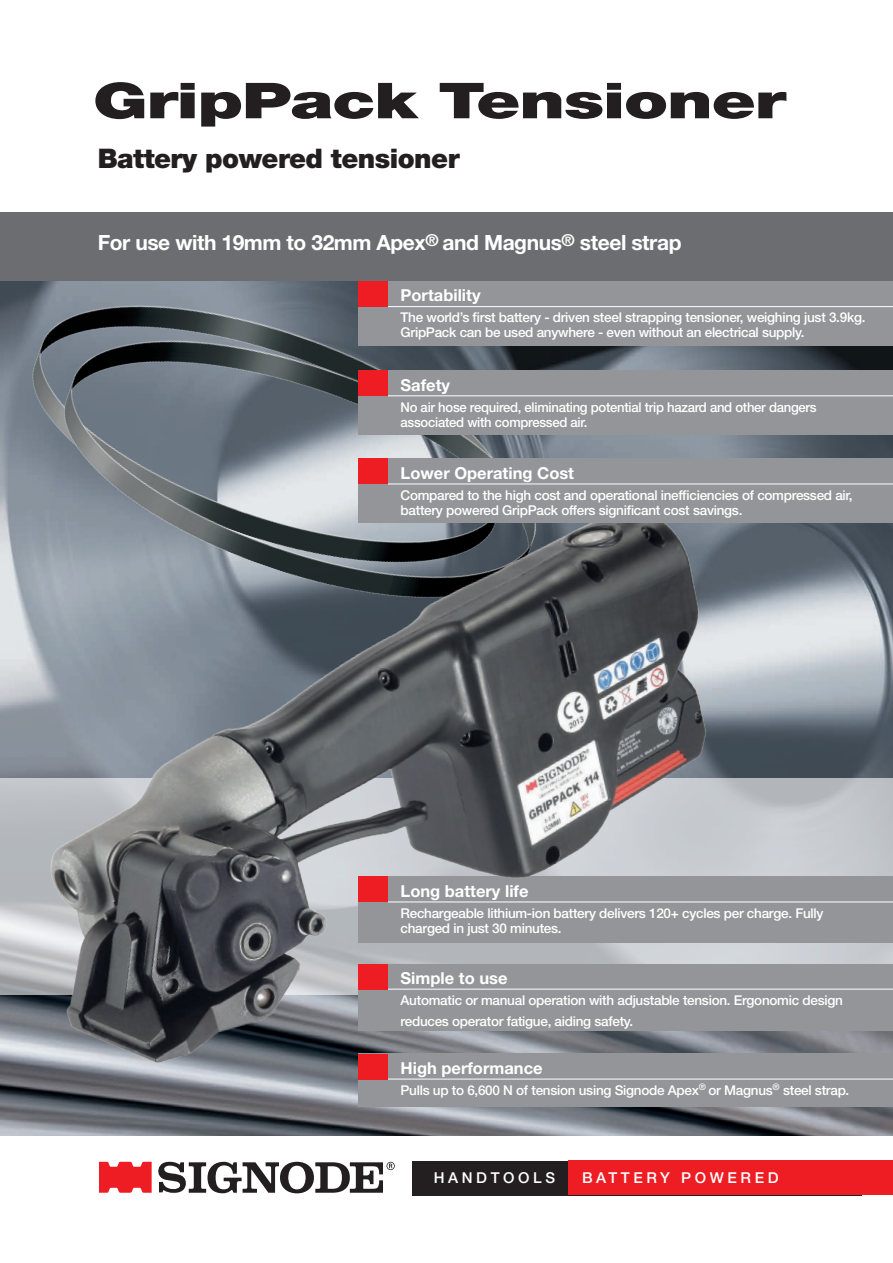
<style>
.page{position:relative;width:893px;height:1263px;background:#fff}
.page>*{position:absolute;margin:0;border:0;box-sizing:border-box;transform-origin:0 0}
.t1{font:900 49.5px "Helvetica Neue LT Std";letter-spacing:-.02em;color:#231f20;scale:1.43 1}
.t2{font:900 27px "Helvetica Neue LT Std";letter-spacing:-.02em;color:#231f20}
.t3{font:700 21px "Helvetica Neue";letter-spacing:-.02em;color:#fff}
.t4{font:700 16.5px "Helvetica Neue";color:#fff}
.t5{font:500 15px "Helvetica Neue LT Std";letter-spacing:.24em;color:#fff}
.t6{font:500 13.5px/15px "Helvetica Neue LT Std";letter-spacing:-.02em;color:#fff}
</style>
<div class="page">
<img style="left:0;top:345px;width:893px;height:790px">
<div style="left:0;top:778px;width:893px;height:217px;background:#c1c6ca"></div>
<div style="left:358px;top:876px;width:535px;height:67px;background:#939598"></div>
<hr style="left:388px;top:901px;width:505px;height:1px;background:#fff">
<div style="left:0;top:213px;width:893px;height:68px;background:#6c6d70"></div>
<img style="left:0;top:281px;width:358px;height:195px">
<img style="left:27px;top:286px;width:542px;height:190px">
<div style="left:358px;top:281px;width:535px;height:64px;background:#939598"></div>
<hr style="left:388px;top:306px;width:505px;height:1px;background:#fff">
<div style="left:358px;top:281px;width:30px;height:26px;background:#ee1d23"></div>
<div style="left:358px;top:370px;width:535px;height:65px;background:#939598"></div>
<hr style="left:388px;top:395px;width:505px;height:1px;background:#fff">
<div style="left:358px;top:370px;width:30px;height:26px;background:#ee1d23"></div>
<div style="left:358px;top:964px;width:535px;height:66px;background:#939598"></div>
<hr style="left:388px;top:989px;width:505px;height:1px;background:#fff">
<div style="left:358px;top:1053px;width:535px;height:54px;background:#939598"></div>
<hr style="left:388px;top:1079px;width:505px;height:1px;background:#fff">
<div style="left:412px;top:1161px;width:450px;height:34px;background:#231f20"></div>
<div style="left:569px;top:1161px;width:324px;height:34px;background:#ee1d23"></div>
<svg style="left:99px;top:1162px;width:53px;height:31px;background:#f0383d"></svg>
<svg style="left:158px;top:1161px;width:237px;height:32px"></svg>
<img style="left:0;top:476px;width:848px;height:658px">
<div style="left:358px;top:458px;width:535px;height:65px;background:#939598"></div>
<hr style="left:388px;top:484px;width:505px;height:1px;background:#fff">
<div style="left:358px;top:458px;width:30px;height:26px;background:#ee1d23"></div>
<h1 class="t1" style="left:93px;top:71px;width:486px">GripPack Tensioner</h1>
<h2 class="t2" style="left:98px;top:142px;width:363px">Battery powered tensioner</h2>
<h3 class="t3" style="left:98px;top:230px;width:585px">For use with 19mm to 32mm Apex<sup>®</sup> and Magnus<sup>®</sup> steel strap</h3>
<p class="t4" style="left:401px;top:285px;width:82px">Portability</p>
<p class="t6" style="left:401px;top:310px;width:466px">The world’s first battery - driven steel strapping tensioner, weighing just 3.9kg.<br>GripPack can be used anywhere - even without an electrical supply.</p>
<p class="t4" style="left:401px;top:375px;width:51px">Safety</p>
<p class="t6" style="left:401px;top:399px;width:418px">No air hose required, eliminating potential trip hazard and other dangers associated with compressed air.</p>
<p class="t4" style="left:401px;top:463px;width:175px">Lower Operating Cost</p>
<p class="t6" style="left:401px;top:487px;width:454px">Compared to the high cost and operational inefficiencies of compressed air, battery powered GripPack offers significant cost savings.</p>
<p class="t4" style="left:401px;top:881px;width:130px">Long battery life</p>
<p class="t6" style="left:401px;top:905px;width:424px">Rechargeable lithium-ion battery delivers 120+ cycles per charge. Fully charged in just 30 minutes.</p>
<p class="t4" style="left:401px;top:968px;width:108px">Simple to use</p>
<p class="t6" style="left:401px;top:989px;width:444px;line-height:21px">Automatic or manual operation with adjustable tension. Ergonomic design reduces operator fatigue, aiding safety.</p>
<p class="t4" style="left:401px;top:1058px;width:144px">High performance</p>
<p class="t6" style="left:401px;top:1082px;width:450px">Pulls up to 6,600 N of tension using Signode Apex<sup>®</sup> or Magnus<sup>®</sup> steel strap.</p>
<p class="t5" style="left:434px;top:1168px;width:123px">HANDTOOLS</p>
<p class="t5" style="left:582px;top:1168px;width:198px">BATTERY POWERED</p>
</div>
